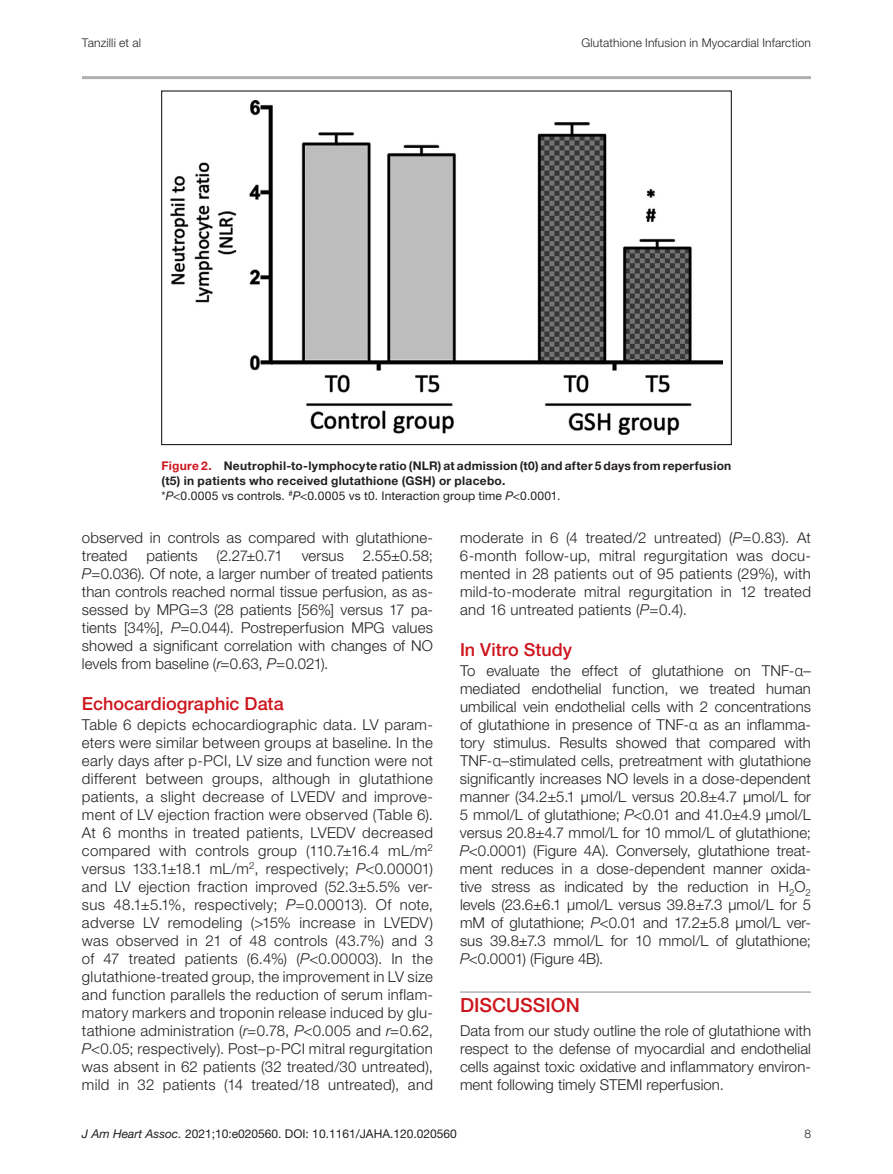
<style>
.page{position:relative;width:893px;height:1174px;background:#fff}
.page>*{position:absolute;margin:0;border:0;box-sizing:border-box;transform-origin:0 0}
.t1{font:500 19.5px "Helvetica Neue LT Std";color:#cd151d}
.t2{font:500 18px "Helvetica Neue LT Std";color:#cd151d}
.t3{font:300 15px/18px "Helvetica Neue LT Std";letter-spacing:.005em;color:#231f20;text-align:justify}
.t4{font:700 12px/15px "Helvetica Neue LT Std";letter-spacing:.025em;color:#231f20}
.t5{font:12px "Helvetica Neue LT Std";color:#231f20}
.t6{font:300 12px "Helvetica Neue LT Std";letter-spacing:.015em;color:#231f20}
.s1{color:#cd151d}
.s2{font-weight:400}
.s3{font-weight:400;font-style:italic}
.s4{font-style:italic}
.s5{font-family:"Noto Sans"}
</style>
<div class="page">
<hr style="left:460px;top:991px;width:351px;height:1px;background:#aeafb3">
<img style="left:170px;top:101px;width:553px;height:334px">
<hr style="left:82px;top:76px;width:729px;height:3px;background:#aeafb3">
<p class="t6" style="left:82px;top:35px;width:61px">Tanzilli et al</p>
<p class="t6" style="left:581px;top:35px;width:231px">Glutathione Infusion in Myocardial Infarction</p>
<p class="t4" style="left:162px;top:458px;width:571px"><span class="s1">Figure 2.</span> Neutrophil-to-lymphocyte ratio (NLR) at admission (t0) and after 5 days from reperfusion (t5) in patients who received glutathione (GSH) or placebo.<br><span class="s2">*</span><span class="s3">P</span><span class="s2">&lt;0.0005 vs controls.</span> <sup>#</sup><span class="s3">P</span><span class="s2">&lt;0.0005 vs t0. Interaction group time</span> <span class="s3">P</span><span class="s2">&lt;0.0001.</span></p>
<p class="t3" style="left:82px;top:528px;width:352px">observed in controls as compared with glutathione&shy;treated</p>
<p class="t3" style="left:146px;top:546px;width:53px">patients</p>
<p class="t3" style="left:216px;top:546px;width:68px">(2.27±0.71</p>
<p class="t3" style="left:302px;top:546px;width:44px">versus</p>
<p class="t3" style="left:82px;top:546px;width:353px;text-indent:281px">2.55±0.58; <span class="s4">P</span>=0.036). Of note, a larger number of treated patients than controls reached normal tissue perfusion, as as&shy;sessed by MPG=3 (28 patients [56%] versus 17 pa&shy;tients [34%], <span class="s4">P</span>=0.044). Postreperfusion MPG values showed a significant correlation with changes of NO levels from baseline (<span class="s4">r</span>=0.63, <span class="s4">P</span>=0.021).</p>
<p class="t2" style="left:82px;top:693px;width:203px">Echocardiographic Data</p>
<p class="t3" style="left:82px;top:715px;width:353px">Table 6 depicts echocardiographic data. LV param&shy;eters were similar between groups at baseline. In the early days after p-PCI, LV size and function were not different between groups, although in glutathione patients, a slight decrease of LVEDV and improve&shy;ment of LV ejection fraction were observed (Table 6).<br>At 6 months in treated patients, LVEDV decreased compared with controls group (110.7±16.4 mL/m<sup>2 </sup>versus 133.1±18.1 mL/m<sup>2</sup>, respectively; <span class="s4">P</span>&lt;0.00001) and LV ejection fraction improved (52.3±5.5% ver&shy;sus 48.1±5.1%, respectively; <span class="s4">P</span>=0.00013). Of note, adverse LV remodeling (&gt;15% increase in LVEDV) was observed in 21 of 48 controls (43.7%) and 3 of 47 treated patients (6.4%) (<span class="s4">P</span>&lt;0.00003). In the glutathione-treated group, the improvement in LV size and function parallels the reduction of serum inflam&shy;matory markers and troponin release induced by glu&shy;tathione administration (<span class="s4">r</span>=0.78, <span class="s4">P</span>&lt;0.005 and <span class="s4">r</span>=0.62, <span class="s4">P</span>&lt;0.05; respectively). Post–p-PCI mitral regurgitation was absent in 62 patients (32 treated/30 untreated), mild in 32 patients (14 treated/18 untreated), and</p>
<p class="t3" style="left:460px;top:528px;width:353px">moderate in 6 (4 treated/2 untreated) (<span class="s4">P</span>=0.83). At 6-month follow-up, mitral regurgitation was docu&shy;mented in 28 patients out of 95 patients (29%), with mild-to-moderate mitral regurgitation in 12 treated and 16 untreated patients (<span class="s4">P</span>=0.4).</p>
<p class="t2" style="left:460px;top:639px;width:114px">In Vitro Study</p>
<p class="t3" style="left:460px;top:661px;width:353px">To evaluate the effect of glutathione on TNF-<span class="s5">α</span>– mediated endothelial function, we treated human umbilical vein endothelial cells with 2 concentrations of glutathione in presence of TNF-<span class="s5">α</span> as an inflamma&shy;tory stimulus. Results showed that compared with TNF-<span class="s5">α</span>–stimulated cells, pretreatment with glutathione significantly increases NO levels in a dose-dependent manner (34.2±5.1 µmol/L versus 20.8±4.7 µmol/L for 5 mmol/L of glutathione; <span class="s4">P</span>&lt;0.01 and 41.0±4.9 µmol/L versus 20.8±4.7 mmol/L for 10 mmol/L of glutathione; <span class="s4">P</span>&lt;0.0001) (Figure 4A). Conversely, glutathione treat&shy;ment reduces in a dose-dependent manner oxida&shy;tive stress as indicated by the reduction in H<sub>2</sub>O<sub>2 </sub>levels (23.6±6.1 µmol/L versus 39.8±7.3 µmol/L for 5 mM of glutathione; <span class="s4">P</span>&lt;0.01 and 17.2±5.8 µmol/L ver&shy;sus 39.8±7.3 mmol/L for 10 mmol/L of glutathione; <span class="s4">P</span>&lt;0.0001) (Figure 4B).</p>
<h1 class="t1" style="left:460px;top:993px;width:121px">DISCUSSION</h1>
<p class="t3" style="left:460px;top:1021px;width:353px">Data from our study outline the role of glutathione with respect to the defense of myocardial and endothelial cells against toxic oxidative and inflammatory environ&shy;ment following timely STEMI reperfusion.</p>
<p class="t5" style="left:82px;top:1126px;width:376px"><span class="s4">J Am Heart Assoc.</span> 2021;10:e020560. DOI: 10.1161/JAHA.120.020560</p>
<p class="t6" style="left:804px;top:1126px;width:8px">8</p>
</div>
